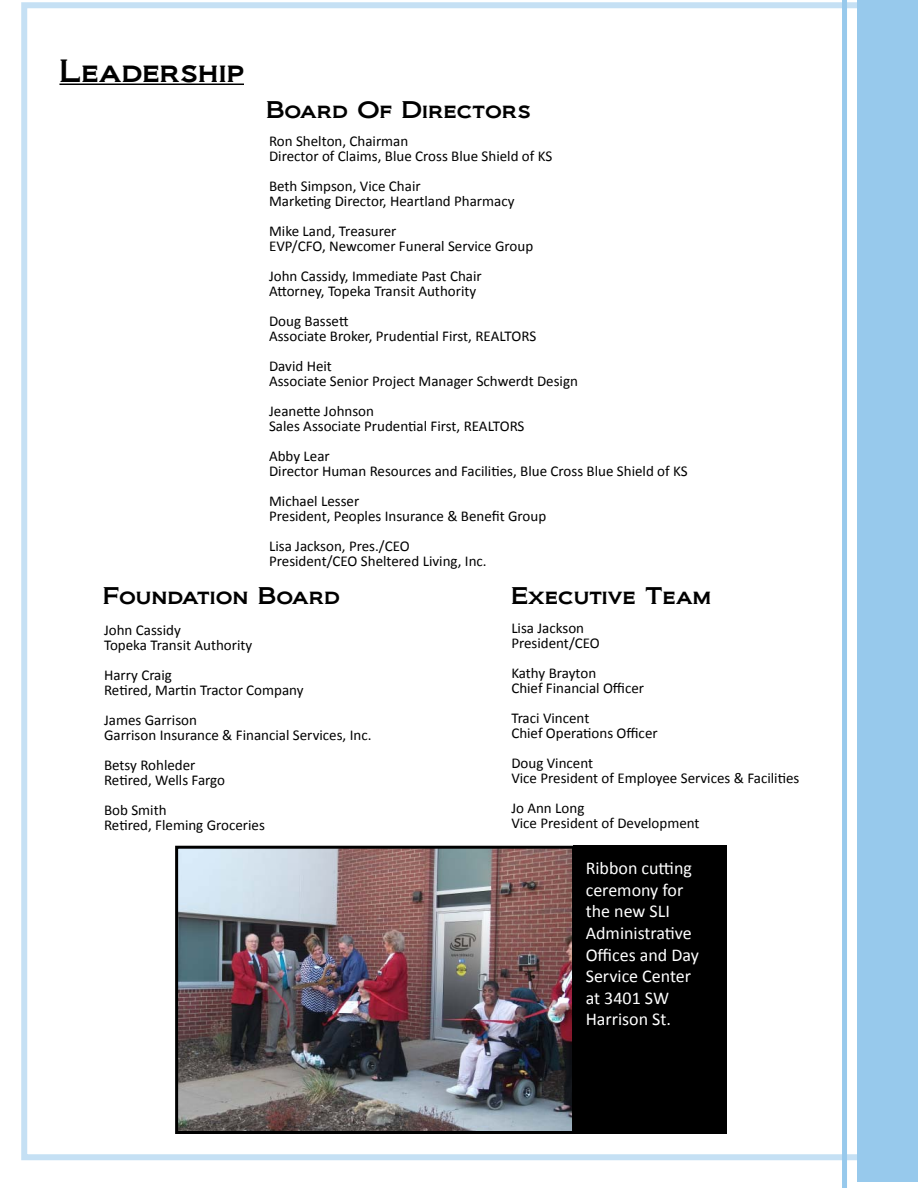
<style>
.page{position:relative;width:918px;height:1188px;background:#fff}
.page>*{position:absolute;margin:0;border:0;box-sizing:border-box;transform-origin:0 0}
.t1{font:30px "Biondi";color:#000}
.t2{font:22.5px "Biondi";color:#000}
.t3{font:18px/21.6px "Calibri";color:#fff}
.t4{font:15px/15px "Calibri";color:#000}
</style>
<div class="page">
<div style="left:21px;top:2px;width:885px;height:1158px;background:#fff;border:6px solid #97c9ec"></div>
<svg style="left:840px;top:0;width:17px;height:1188px"></svg>
<div style="left:857px;top:0;width:61px;height:1182px;background:#97c9ec"></div>
<img style="left:179px;top:850px;width:392px;height:280px">
<div style="left:175px;top:846px;width:400px;height:288px;border:3px solid #000"></div>
<div style="left:574px;top:846px;width:153px;height:288px;background:#000"></div>
<hr style="left:59px;top:84px;width:185px;height:1px;background:#000">
<h1 class="t1" style="left:59px;top:53px;width:186px">Leadership</h1>
<h2 class="t2" style="left:266px;top:96px;width:266px">Board Of Directors</h2>
<p class="t4" style="left:269px;top:133px;width:285px">Ron Shelton, Chairman<br>Director of Claims, Blue Cross Blue Shield of KS</p>
<p class="t4" style="left:269px;top:178px;width:247px">Beth Simpson, Vice Chair<br>Marketing Director, Heartland Pharmacy</p>
<p class="t4" style="left:269px;top:223px;width:266px">Mike Land, Treasurer<br>EVP/CFO, Newcomer Funeral Service Group</p>
<p class="t4" style="left:269px;top:268px;width:214px">John Cassidy, Immediate Past Chair<br>Attorney, Topeka Transit Authority</p>
<p class="t4" style="left:269px;top:313px;width:269px">Doug Bassett<br>Associate Broker, Prudential First, REALTORS</p>
<p class="t4" style="left:269px;top:358px;width:310px">David Heit<br>Associate Senior Project Manager Schwerdt Design</p>
<p class="t4" style="left:269px;top:403px;width:257px">Jeanette Johnson<br>Sales Associate Prudential First, REALTORS</p>
<p class="t4" style="left:269px;top:448px;width:420px">Abby Lear<br>Director Human Resources and Facilities, Blue Cross Blue Shield of KS</p>
<p class="t4" style="left:269px;top:493px;width:279px">Michael Lesser<br>President, Peoples Insurance &amp; Benefit Group</p>
<p class="t4" style="left:269px;top:538px;width:219px">Lisa Jackson, Pres./CEO<br>President/CEO Sheltered Living, Inc.</p>
<h2 class="t2" style="left:103px;top:582px;width:239px">Foundation Board</h2>
<h2 class="t2" style="left:511px;top:582px;width:202px">Executive Team</h2>
<p class="t4" style="left:511px;top:621px;width:90px">Lisa Jackson<br>President/CEO</p>
<p class="t4" style="left:511px;top:666px;width:134px">Kathy Brayton<br>Chief Financial Officer</p>
<p class="t4" style="left:511px;top:711px;width:148px">Traci Vincent<br>Chief Operations Officer</p>
<p class="t4" style="left:511px;top:756px;width:290px">Doug Vincent<br>Vice President of Employee Services &amp; Facilities</p>
<p class="t4" style="left:511px;top:801px;width:190px">Jo Ann Long<br>Vice President of Development</p>
<p class="t3" style="left:586px;top:858px;width:115px">Ribbon cutting ceremony for the new SLI<br>Administrative<br>Offices and Day<br>Service Center at 3401 SW<br>Harrison St.</p>
<p class="t4" style="left:104px;top:623px;width:150px">John Cassidy<br>Topeka Transit Authority</p>
<p class="t4" style="left:104px;top:668px;width:201px">Harry Craig<br>Retired, Martin Tractor Company</p>
<p class="t4" style="left:104px;top:713px;width:269px">James Garrison<br>Garrison Insurance &amp; Financial Services, Inc.</p>
<p class="t4" style="left:104px;top:758px;width:123px">Betsy Rohleder<br>Retired, Wells Fargo</p>
<p class="t4" style="left:104px;top:803px;width:162px">Bob Smith<br>Retired, Fleming Groceries</p>
</div>
